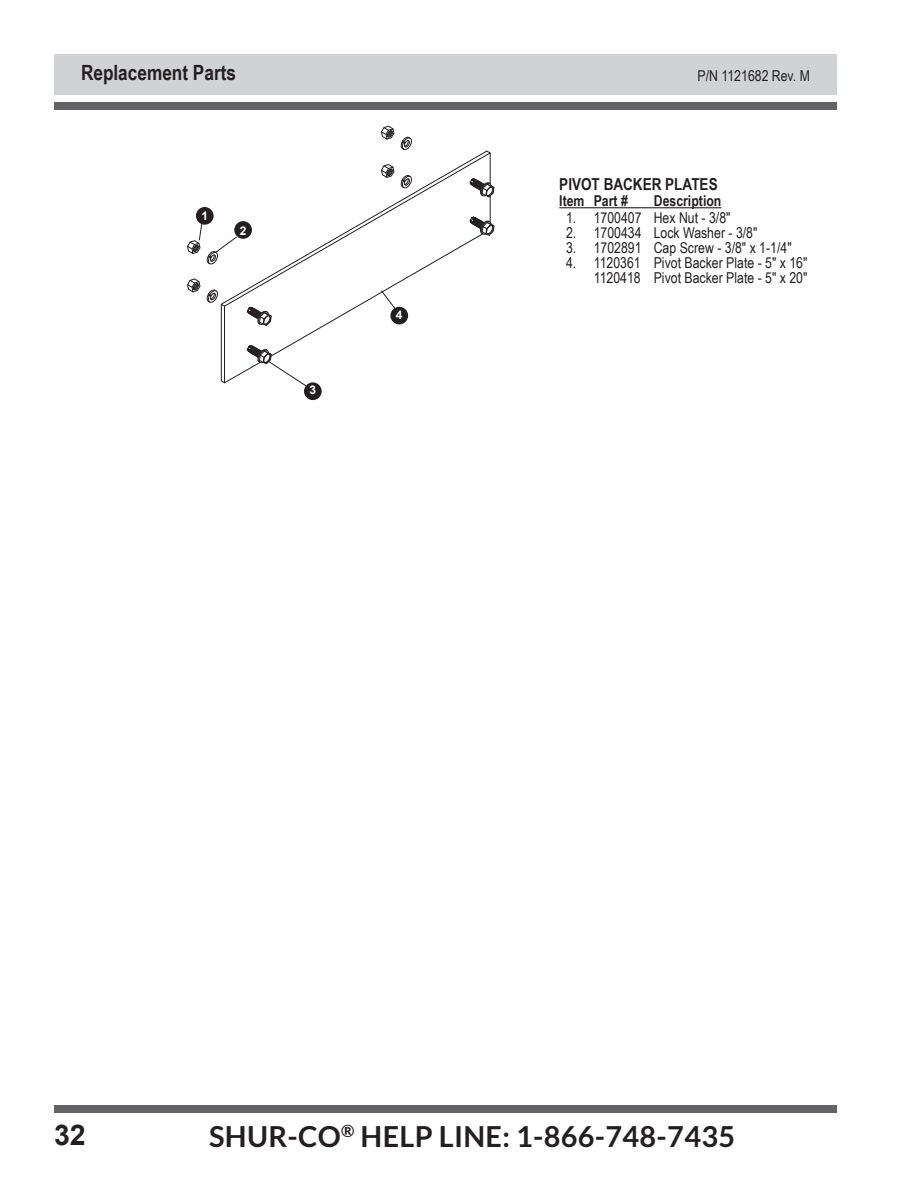
<style>
.page{position:relative;width:918px;height:1188px;background:#fff}
.page>*{position:absolute;margin:0;border:0;box-sizing:border-box;transform-origin:0 0}
.t1{font:700 28.8px "Lato";letter-spacing:.01em;color:#231f20}
.t2{font:700 28.5px "Arial";color:#231f20}
.t3{font:700 21px "Arial Narrow";color:#231f20}
.t4{font:700 16.5px "Arial Narrow";color:#231f20}
.t5{font:15px/15px "Arial Narrow";color:#231f20;text-align:right}
.t6{font:700 15px "Arial Narrow";color:#231f20}
.t7{font:700 12px "Arial";color:#fff}
</style>
<div class="page">
<div style="left:54px;top:54px;width:783px;height:41px;background:#d1d2d4"></div>
<div style="left:54px;top:102px;width:783px;height:8px;background:#636366"></div>
<div style="left:54px;top:1106px;width:783px;height:7px;background:#636366"></div>
<hr style="left:559px;top:207px;width:162px;height:1px;background:#231f20">
<div style="left:304px;top:382px;width:18px;height:18px;background:#231f20;border-radius:50%"></div>
<svg style="left:187px;top:126px;width:308px;height:260px"></svg>
<h3 class="t3" style="left:81px;top:60px;width:157px">Replacement Parts</h3>
<p class="t7" style="left:201px;top:210px;width:8px">1</p>
<p class="t7" style="left:240px;top:224px;width:8px">2</p>
<p class="t7" style="left:310px;top:384px;width:8px">3</p>
<p class="t7" style="left:396px;top:308px;width:8px">4</p>
<p class="t5" style="left:698px;top:68px;width:114px">P/N 1121682 Rev. M</p>
<p class="t4" style="left:559px;top:174px;width:160px">PIVOT BACKER PLATES</p>
<p class="t6" style="left:559px;top:192px;width:70px">Item Part #</p>
<p class="t6" style="left:654px;top:192px;width:69px">Description</p>
<p class="t5" style="left:566px;top:210px;width:166px">1. 1700407 Hex Nut - 3/8"</p>
<p class="t5" style="left:566px;top:225px;width:193px">2. 1700434 Lock Washer - 3/8"</p>
<p class="t5" style="left:566px;top:240px;width:227px">3. 1702891 Cap Screw - 3/8" x 1-1/4"</p>
<p class="t5" style="left:566px;top:255px;width:243px">4. 1120361 Pivot Backer Plate - 5" x 16"<br>1120418 Pivot Backer Plate - 5" x 20"</p>
<h2 class="t2" style="left:54px;top:1119px;width:33px">32</h2>
<h1 class="t1" style="left:209px;top:1125px;width:527px">SHUR-CO<sup>®</sup> HELP LINE: 1-866-748-7435</h1>
</div>
